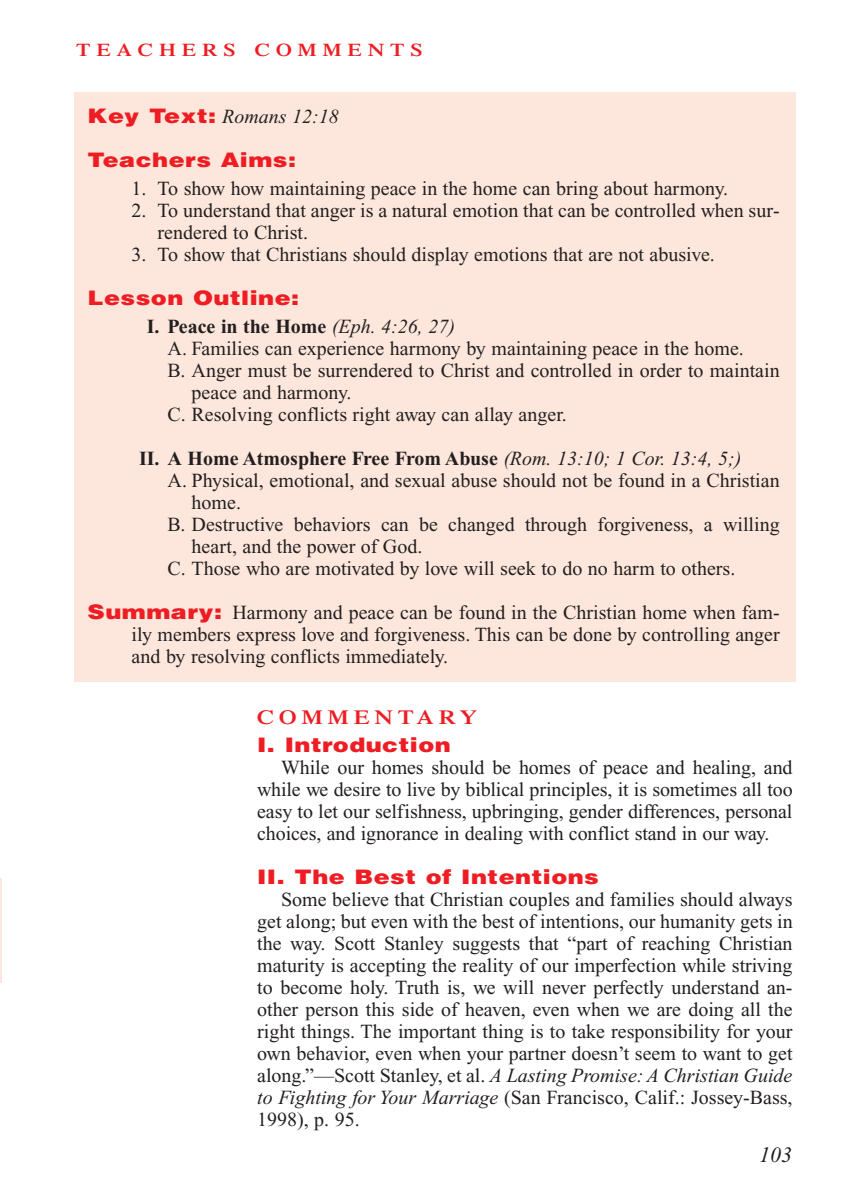
<style>
.page{position:relative;width:864px;height:1188px;background:#fff}
.page>*{position:absolute;margin:0;border:0;box-sizing:border-box;transform-origin:0 0}
.t1{font:italic 22px "Times New Roman";color:#231f20}
.t2{font:20px/22px "Times New Roman";color:#231f20;text-align:justify}
.t3{font:700 20px "Times New Roman";color:#231f20}
.t4{font:900 20px "Helvetica";letter-spacing:.02em;color:#ee1d23;scale:1.2 1}
.t5{font:italic 20px "Times New Roman";color:#231f20}
.t6{font:600 20px "Times";letter-spacing:.2em;color:#ee1d23;scale:1.2 1}
.t7{font:600 18px "Times";letter-spacing:.265em;color:#ee1d23;scale:1.2 1}
.s1{font-family:"Helvetica";font-weight:900;font-style:normal;color:#ee1d23}
.s2{font-weight:400;font-style:italic}
.s3{font-family:"Helvetica";font-weight:900;color:#ee1d23}
.s4{font-style:italic}
</style>
<div class="page">
<div style="left:74px;top:92px;width:722px;height:589px;background:#fde7dc"></div>
<hr style="left:0;top:878px;width:2px;height:105px;background:#fde7dc">
<p class="t7" style="left:76px;top:44px;width:290px">TEACHERS COMMENTS</p>
<p class="t5" style="left:88px;top:110px;width:253px"><span class="s1">Key Text:</span> Romans 12:18</p>
<p class="t4" style="left:88px;top:149px;width:175px">Teachers Aims:</p>
<p class="t2" style="left:132px;top:180px;width:598px">1. To show how maintaining peace in the home can bring about harmony.</p>
<p class="t2" style="left:158px;top:202px;width:624px;text-indent:-26px">2. To understand that anger is a natural emotion that can be controlled when sur&shy;rendered to Christ.</p>
<p class="t2" style="left:132px;top:246px;width:585px">3. To show that Christians should display emotions that are not abusive.</p>
<p class="t4" style="left:88px;top:287px;width:178px">Lesson Outline:</p>
<p class="t3" style="left:147px;top:320px;width:310px">I. Peace in the Home <span class="s2">(Eph. 4:26, 27)</span></p>
<p class="t2" style="left:168px;top:340px;width:578px">A. Families can experience harmony by maintaining peace in the home.</p>
<p class="t2" style="left:168px;top:362px;width:614px">B. Anger must be surrendered to Christ and controlled in order to maintain</p>
<p class="t2" style="left:192px;top:384px;width:161px">peace and harmony.</p>
<p class="t2" style="left:168px;top:406px;width:401px">C. Resolving conflicts right away can allay anger.</p>
<p class="t3" style="left:139px;top:452px;width:604px">II. A Home Atmosphere Free From Abuse <span class="s2">(Rom. 13:10; 1 Cor. 13:4, 5;)</span></p>
<p class="t2" style="left:168px;top:472px;width:614px">A. Physical, emotional, and sexual abuse should not be found in a Christian</p>
<p class="t2" style="left:192px;top:494px;width:51px">home.</p>
<p class="t2" style="left:168px;top:516px;width:614px">B. Destructive behaviors can be changed through forgiveness, a willing</p>
<p class="t2" style="left:192px;top:538px;width:232px">heart, and the power of God.</p>
<p class="t2" style="left:168px;top:560px;width:569px">C. Those who are motivated by love will seek to do no harm to others.</p>
<p class="t2" style="left:132px;top:604px;width:650px;text-indent:-44px"><span class="s3">Summary:</span> Harmony and peace can be found in the Christian home when fam&shy;ily members express love and forgiveness. This can be done by controlling anger and by resolving conflicts immediately.</p>
<p class="t6" style="left:257px;top:710px;width:185px">COMMENTARY</p>
<p class="t4" style="left:257px;top:734px;width:163px">I. Introduction</p>
<p class="t2" style="left:257px;top:758px;width:537px;text-indent:24px">While our homes should be homes of peace and healing, and while we desire to live by biblical principles, it is sometimes all too easy to let our selfishness, upbringing, gender differences, personal choices, and ignorance in dealing with conflict stand in our way.</p>
<p class="t4" style="left:257px;top:866px;width:286px">II. The Best of Intentions</p>
<p class="t2" style="left:257px;top:890px;width:537px;text-indent:24px">Some believe that Christian couples and families should always get along; but even with the best of intentions, our humanity gets in the way. Scott Stanley suggests that “part of reaching Christian maturity is accepting the reality of our imperfection while striving to become holy. Truth is, we will never perfectly understand an&shy;other person this side of heaven, even when we are doing all the right things. The important thing is to take responsibility for your own behavior, even when your partner doesn’t seem to want to get along.”—Scott Stanley, et al. <span class="s4">A Lasting Promise: A Christian Guide to Fighting for Your Marriage</span> (San Francisco, Calif.: Jossey-Bass, 1998), p. 95.</p>
<p class="t1" style="left:759px;top:1146px;width:34px">103</p>
</div>
